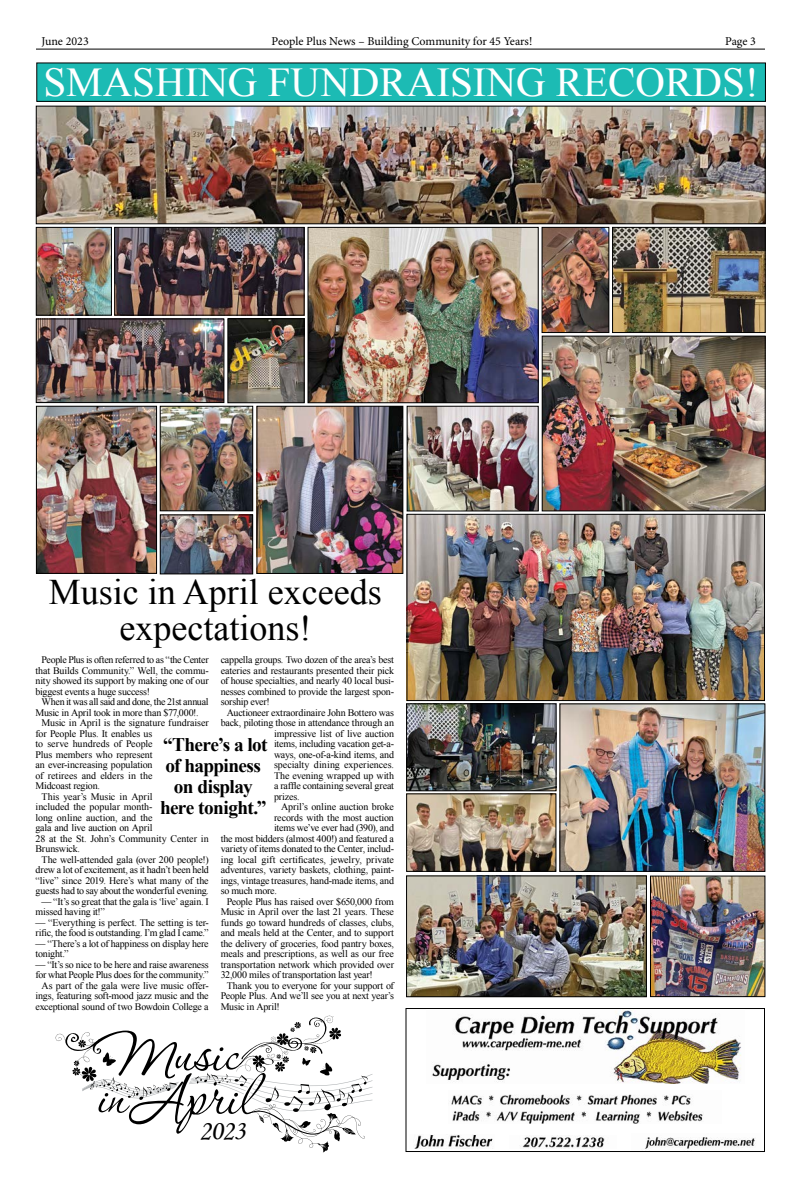
<style>
.page{position:relative;width:801px;height:1188px;background:#fff}
.page>*{position:absolute;margin:0;border:0;box-sizing:border-box;transform-origin:0 0}
.t1{font:41px "Times New Roman";color:#fff}
.t2{font:36px/36px "Times New Roman";color:#000;text-align:center}
.t3{font:27.8px "Monotype Corsiva";color:#000}
.t4{font:700 19.3px/20.9px "Times New Roman";letter-spacing:-.035em;color:#000;text-align:center}
.t5{font:12px "Minion Pro";letter-spacing:-.005em;color:#000}
.t6{font:10px/10.5px "Times New Roman";letter-spacing:-.015em;color:#000}
.t7{font:10px "Times New Roman";letter-spacing:-.035em;color:#000}
.t8{font:10px "Times New Roman";letter-spacing:.005em;color:#000}
</style>
<div class="page">
<hr style="left:36px;top:49px;width:729px;height:1px;background:#000">
<div style="left:37px;top:63px;width:728px;height:38px;background:#1cbbb4"></div>
<div style="left:36px;top:62px;width:730px;height:40px;border:1px solid #000"></div>
<img style="left:561px;top:705px;width:202px;height:165px">
<div style="left:559px;top:703px;width:206px;height:169px;border:1px solid #000"></div>
<img style="left:162px;top:516px;width:89px;height:56px">
<div style="left:160px;top:514px;width:93px;height:60px;border:1px solid #000"></div>
<img style="left:38px;top:108px;width:726px;height:114px">
<div style="left:36px;top:106px;width:730px;height:118px;border:1px solid #000"></div>
<img style="left:229px;top:320px;width:74px;height:81px">
<div style="left:227px;top:318px;width:78px;height:85px;border:1px solid #000"></div>
<img style="left:408px;top:516px;width:355px;height:183px">
<div style="left:406px;top:514px;width:359px;height:187px;border:1px solid #000"></div>
<img style="left:38px;top:229px;width:72px;height:85px">
<div style="left:36px;top:227px;width:76px;height:89px;border:1px solid #000"></div>
<img style="left:544px;top:338px;width:220px;height:171px">
<div style="left:542px;top:336px;width:224px;height:175px;border:1px solid #000"></div>
<img style="left:38px;top:320px;width:184px;height:81px">
<div style="left:36px;top:318px;width:188px;height:85px;border:1px solid #000"></div>
<img style="left:162px;top:408px;width:89px;height:101px">
<div style="left:160px;top:406px;width:93px;height:105px;border:1px solid #000"></div>
<img style="left:614px;top:229px;width:150px;height:102px">
<div style="left:612px;top:227px;width:154px;height:106px;border:1px solid #000"></div>
<img style="left:38px;top:408px;width:117px;height:164px">
<div style="left:36px;top:406px;width:121px;height:168px;border:1px solid #000"></div>
<img style="left:408px;top:877px;width:237px;height:118px">
<div style="left:406px;top:875px;width:241px;height:122px;border:1px solid #000"></div>
<img style="left:409px;top:408px;width:128px;height:101px">
<div style="left:407px;top:406px;width:132px;height:105px;border:1px solid #000"></div>
<img style="left:310px;top:229px;width:227px;height:172px">
<div style="left:308px;top:227px;width:231px;height:176px;border:1px solid #000"></div>
<img style="left:116px;top:229px;width:187px;height:85px">
<div style="left:114px;top:227px;width:191px;height:89px;border:1px solid #000"></div>
<img style="left:258px;top:408px;width:143px;height:164px">
<div style="left:256px;top:406px;width:147px;height:168px;border:1px solid #000"></div>
<img style="left:652px;top:878px;width:111px;height:117px">
<div style="left:650px;top:876px;width:115px;height:121px;border:1px solid #000"></div>
<img style="left:544px;top:229px;width:63px;height:102px">
<div style="left:542px;top:227px;width:67px;height:106px;border:1px solid #000"></div>
<img style="left:408px;top:705px;width:147px;height:84px">
<div style="left:406px;top:703px;width:151px;height:88px;border:1px solid #000"></div>
<img style="left:408px;top:795px;width:146px;height:75px">
<div style="left:406px;top:793px;width:150px;height:79px;border:1px solid #000"></div>
<div style="left:406px;top:1008px;width:359px;height:144px;border:1px solid #000"></div>
<img style="left:432px;top:1010px;width:309px;height:74px">
<img style="left:451px;top:1094px;width:252px;height:30px">
<img style="left:414px;top:1135px;width:79px;height:14px">
<img style="left:645px;top:1137px;width:111px;height:12px">
<img style="left:520px;top:1135px;width:85px;height:13px">
<svg style="left:56px;top:1016px;width:317px;height:137px"></svg>
<p class="t5" style="left:41px;top:33px;width:49px">June 2023</p>
<p class="t5" style="left:272px;top:33px;width:262px">People Plus News – Building Community for 45 Years!</p>
<p class="t5" style="left:725px;top:33px;width:32px">Page 3</p>
<h1 class="t1" style="left:43px;top:55px;width:717px">SMASHING FUNDRAISING RECORDS!</h1>
<h2 class="t2" style="left:49px;top:574px;width:334px">Music in April exceeds expectations!</h2>
<p class="t6" style="left:221px;top:654px;width:175px;text-align:justify">cappella groups. Two dozen of the area’s best eateries and restaurants presented their pick of house specialties, and nearly 40 local busi&shy;nesses combined to provide the largest spon&shy;sorship ever!</p>
<p class="t6" style="left:227px;top:707px;width:169px">Auctioneer extraordinaire John Bottero was</p>
<p class="t6" style="left:221px;top:717px;width:175px">back, piloting those in attendance through an</p>
<p class="t6" style="left:274px;top:728px;width:122px">impressive list of live auction</p>
<p class="t6" style="left:274px;top:738px;width:121px">items, including vacation get-a-</p>
<p class="t6" style="left:274px;top:749px;width:122px">ways, one-of-a-kind items, and</p>
<p class="t8" style="left:274px;top:758px;width:122px">specialty dining experiences.</p>
<p class="t6" style="left:274px;top:770px;width:122px">The evening wrapped up with</p>
<p class="t6" style="left:274px;top:780px;width:122px">a raffle containing several great</p>
<p class="t6" style="left:274px;top:791px;width:27px">prizes.</p>
<p class="t6" style="left:281px;top:801px;width:114px">April’s online auction broke</p>
<p class="t6" style="left:274px;top:812px;width:121px">records with the most auction</p>
<p class="t6" style="left:274px;top:822px;width:122px">items we’ve ever had (390), and</p>
<p class="t6" style="left:221px;top:833px;width:175px">the most bidders (almost 400!) and featured a</p>
<p class="t6" style="left:221px;top:843px;width:175px">variety of items donated to the Center, includ-</p>
<p class="t6" style="left:221px;top:854px;width:175px">ing local gift certificates, jewelry, private</p>
<p class="t6" style="left:221px;top:864px;width:175px">adventures, variety baskets, clothing, paint-</p>
<p class="t6" style="left:221px;top:875px;width:175px">ings, vintage treasures, hand-made items, and</p>
<p class="t6" style="left:221px;top:885px;width:58px">so much more.</p>
<p class="t6" style="left:227px;top:896px;width:169px">People Plus has raised over $650,000 from</p>
<p class="t6" style="left:221px;top:906px;width:175px">Music in April over the last 21 years. These</p>
<p class="t6" style="left:221px;top:917px;width:175px">funds go toward hundreds of classes, clubs,</p>
<p class="t6" style="left:221px;top:927px;width:175px">and meals held at the Center, and to support</p>
<p class="t6" style="left:221px;top:938px;width:175px">the delivery of groceries, food pantry boxes,</p>
<p class="t6" style="left:221px;top:948px;width:175px">meals and prescriptions, as well as our free</p>
<p class="t6" style="left:221px;top:959px;width:175px">transportation network which provided over</p>
<p class="t6" style="left:221px;top:969px;width:154px">32,000 miles of transportation last year!</p>
<p class="t6" style="left:227px;top:980px;width:169px">Thank you to everyone for your support of</p>
<p class="t6" style="left:221px;top:990px;width:175px">People Plus. And we’ll see you at next year’s</p>
<p class="t6" style="left:221px;top:1001px;width:61px">Music in April!</p>
<p class="t6" style="left:42px;top:654px;width:169px">People Plus is often referred to as “the Center</p>
<p class="t6" style="left:36px;top:665px;width:175px">that Builds Community.” Well, the commu-</p>
<p class="t6" style="left:36px;top:675px;width:175px">nity showed its support by making one of our</p>
<p class="t6" style="left:36px;top:686px;width:116px">biggest events a huge success!</p>
<p class="t7" style="left:42px;top:695px;width:169px">When it was all said and done, the 21st annual</p>
<p class="t6" style="left:36px;top:707px;width:165px">Music in April took in more than $77,000!.</p>
<p class="t6" style="left:42px;top:717px;width:169px">Music in April is the signature fundraiser</p>
<p class="t6" style="left:36px;top:728px;width:119px">for People Plus. It enables us</p>
<p class="t6" style="left:36px;top:738px;width:119px">to serve hundreds of People</p>
<p class="t6" style="left:36px;top:749px;width:119px">Plus members who represent</p>
<p class="t6" style="left:36px;top:759px;width:119px">an ever-increasing population</p>
<p class="t6" style="left:36px;top:770px;width:119px">of retirees and elders in the</p>
<p class="t6" style="left:36px;top:780px;width:66px">Midcoast region.</p>
<p class="t6" style="left:42px;top:791px;width:113px">This year’s Music in April</p>
<p class="t6" style="left:36px;top:801px;width:119px">included the popular month-</p>
<p class="t6" style="left:36px;top:812px;width:119px">long online auction, and the</p>
<p class="t6" style="left:36px;top:822px;width:119px">gala and live auction on April</p>
<p class="t6" style="left:36px;top:833px;width:175px">28 at the St. John’s Community Center in</p>
<p class="t6" style="left:36px;top:843px;width:46px">Brunswick.</p>
<p class="t6" style="left:42px;top:854px;width:169px">The well-attended gala (over 200 people!)</p>
<p class="t6" style="left:36px;top:864px;width:175px">drew a lot of excitement, as it hadn’t been held</p>
<p class="t6" style="left:36px;top:875px;width:175px">“live” since 2019. Here’s what many of the</p>
<p class="t6" style="left:36px;top:885px;width:175px">guests had to say about the wonderful evening.</p>
<p class="t6" style="left:36px;top:896px;width:175px;text-indent:6px">— “It’s so great that the gala is ‘live’ again. I missed having it!”</p>
<p class="t6" style="left:36px;top:917px;width:175px">— “Everything is perfect. The setting is ter&shy;rific, the food is outstanding. I’m glad I came.”</p>
<p class="t6" style="left:36px;top:938px;width:175px">— “There’s a lot of happiness on display here tonight.”</p>
<p class="t6" style="left:36px;top:959px;width:175px;text-align:center">— “It’s so nice to be here and raise awareness for what People Plus does for the community.” As part of the gala were live music offer&shy;ings, featuring soft-mood jazz music and the exceptional sound of two Bowdoin College a</p>
<h3 class="t4" style="left:160px;top:734px;width:109px">“There’s a lot of happiness on display here tonight.”</h3>
<h3 class="t3" style="left:199px;top:1113px;width:48px">2023</h3>
</div>
